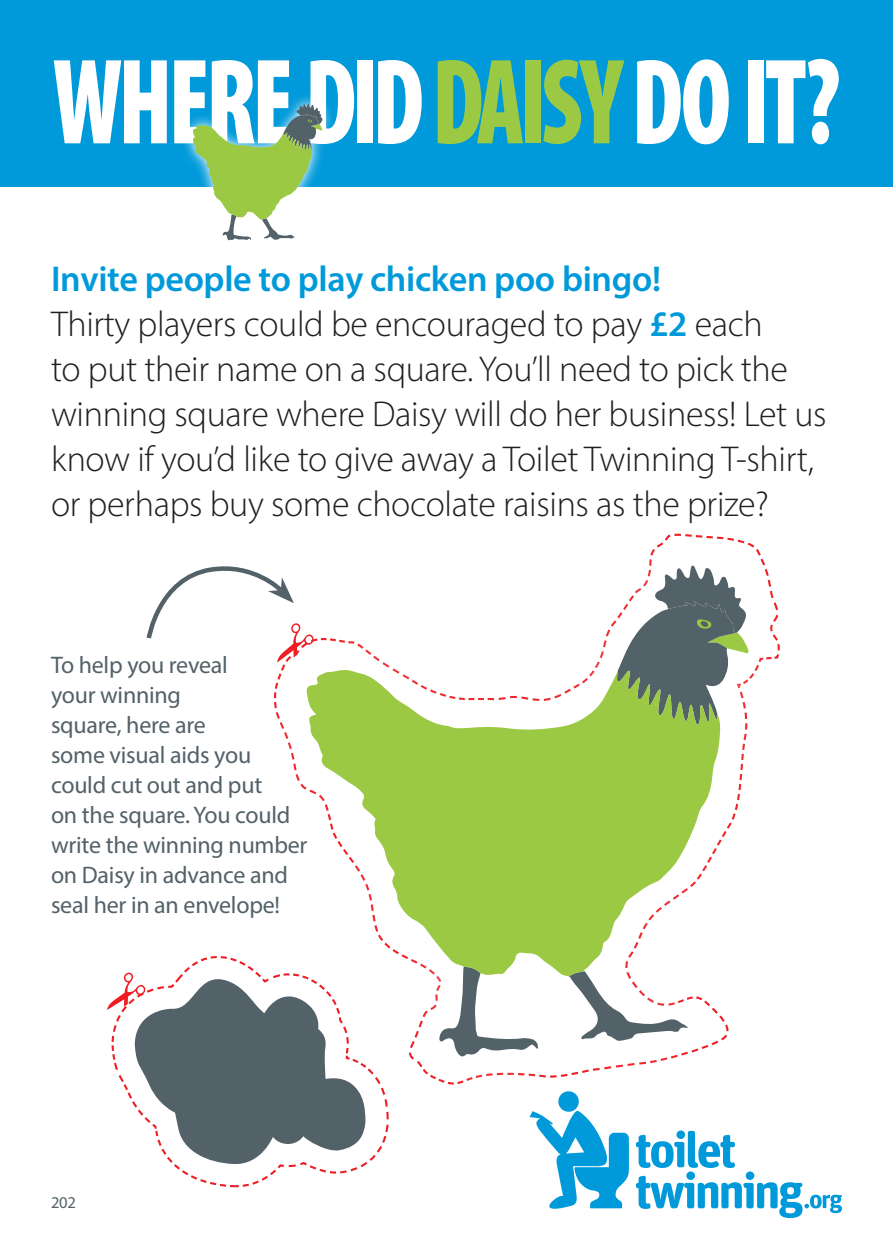
<style>
.page{position:relative;width:893px;height:1259px;background:#fff}
.page>*{position:absolute;margin:0;border:0;box-sizing:border-box;transform-origin:0 0}
.t1{font:900 condensed 123px "Myriad Pro";letter-spacing:-.04em;color:#fff;scale:.82 1}
.t2{font:300 36px/45px "Myriad Pro";letter-spacing:-.01em;color:#231f20}
.t3{font:24px/30px "Myriad Pro";letter-spacing:-.01em;color:#536168}
.t4{font:16.5px "Myriad Pro";color:#536168}
.s1{color:#9bc944}
.s2{font-weight:600;color:#009ada}
</style>
<div class="page">
<div style="left:0;top:0;width:893px;height:150px;background:#009ada"></div>
<div style="left:0;top:51px;width:893px;height:136px;background:#009ada"></div>
<svg style="left:184px;top:96px;width:147px;height:145px"></svg>
<svg style="left:193px;top:104px;width:130px;height:136px"></svg>
<svg style="left:111px;top:533px;width:731px;height:685px"></svg>
<p class="t1" style="left:53px;top:34px;width:962px">WHERE DID <span class="s1">DAISY</span> DO IT?</p>
<p class="t2" style="left:51px;top:256px;width:777px"><span class="s2">Invite people to play chicken poo bingo!<br></span>Thirty players could be encouraged to pay <span class="s2">£2</span> each<br>to put their name on a square. You’ll need to pick the winning square where Daisy will do her business! Let us know if you’d like to give away a Toilet Twinning T-shirt, or perhaps buy some chocolate raisins as the prize?</p>
<p class="t3" style="left:51px;top:649px;width:258px">To help you reveal<br>your winning<br>square, here are<br>some visual aids you could cut out and put<br>on the square. You could write the winning number on Daisy in advance and seal her in an envelope!</p>
<p class="t4" style="left:51px;top:1191px;width:27px">202</p>
</div>
